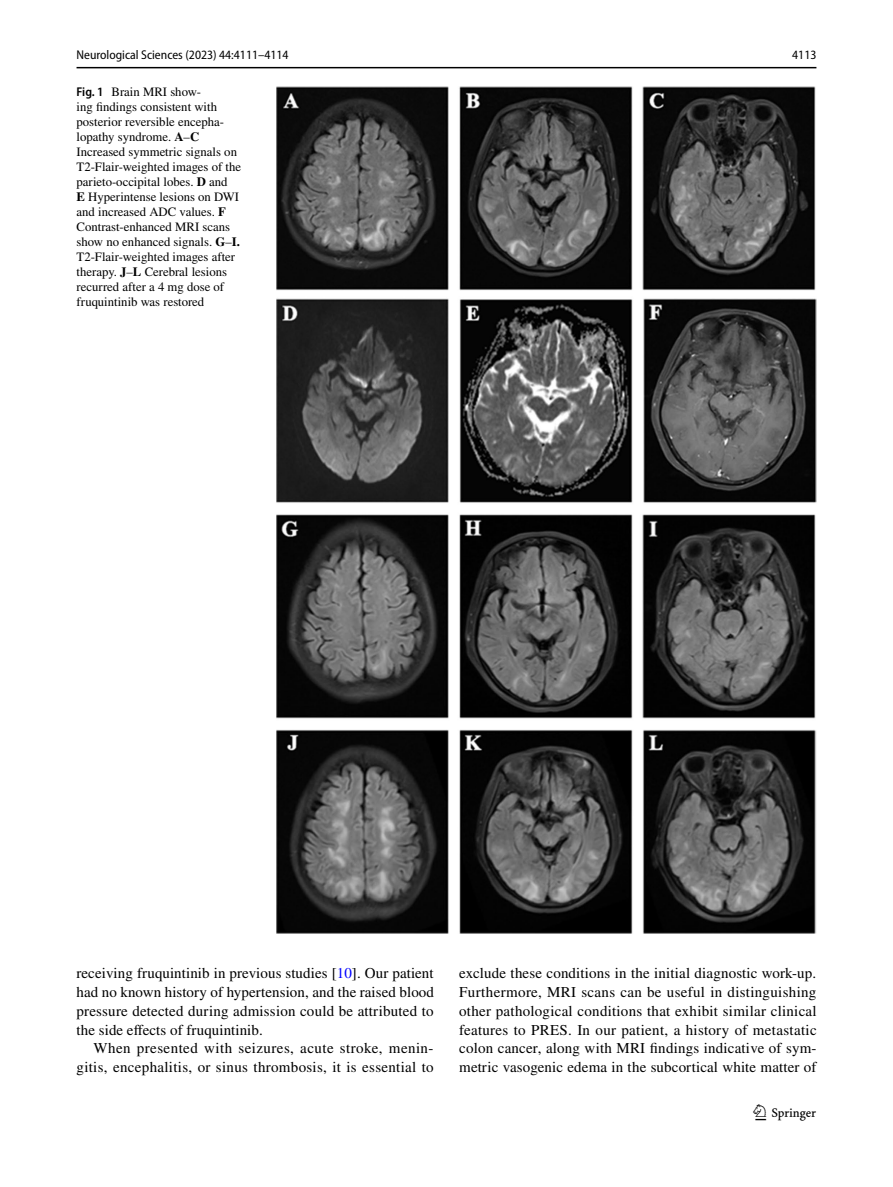
<style>
.page{position:relative;width:893px;height:1187px;background:#fff}
.page>*{position:absolute;margin:0;border:0;box-sizing:border-box;transform-origin:0 0}
.t1{font:22.5px "Springnew Regular 3";color:#000}
.t2{font:15px/18.8px "STIX";letter-spacing:.015em;color:#000;text-align:justify}
.t3{font:12.75px/15px "STIX";color:#000}
.t4{font:semi-condensed 12.75px "Myriad Pro";color:#000}
.s1{font-family:"Myriad Pro";font-weight:600;font-stretch:semi-condensed}
.s2{font-weight:700}
.s3{color:#00f}
</style>
<div class="page">
<hr style="left:77px;top:67px;width:739px;height:1px;background:#000">
<img style="left:276px;top:87px;width:540px;height:846px">
<p class="t4" style="left:77px;top:48px;width:214px">Neurological Sciences (2023) 44:4111–4114</p>
<p class="t4" style="left:792px;top:48px;width:26px">4113</p>
<p class="t3" style="left:77px;top:85px;width:166px"><span class="s1">Fig. 1</span> Brain MRI show-<br>ing findings consistent with posterior reversible encepha&shy;lopathy syndrome. <span class="s2">A</span>–<span class="s2">C<br></span>Increased symmetric signals on<br>T2-Flair-weighted images of the parieto-occipital lobes. <span class="s2">D</span> and<br><span class="s2">E</span> Hyperintense lesions on DWI and increased ADC values. <span class="s2">F<br></span>Contrast-enhanced MRI scans show no enhanced signals. <span class="s2">G</span>–<span class="s2">I.<br></span>T2-Flair-weighted images after therapy. <span class="s2">J</span>–<span class="s2">L</span> Cerebral lesions recurred after a 4 mg dose of fruquintinib was restored</p>
<p class="t2" style="left:77px;top:964px;width:359px">receiving fruquintinib in previous studies [<span class="s3">10</span>]. Our patient had no known history of hypertension, and the raised blood pressure detected during admission could be attributed to the side effects of fruquintinib.</p>
<p class="t2" style="left:77px;top:1039px;width:359px;text-align:right">When presented with seizures, acute stroke, menin&shy;gitis, encephalitis, or sinus thrombosis, it is essential to</p>
<p class="t2" style="left:459px;top:964px;width:359px">exclude these conditions in the initial diagnostic work-up.<br>Furthermore, MRI scans can be useful in distinguishing other pathological conditions that exhibit similar clinical features to PRES. In our patient, a history of metastatic colon cancer, along with MRI findings indicative of sym&shy;metric vasogenic edema in the subcortical white matter of</p>
<h1 class="t1" style="left:755px;top:1104px;width:62px">1 3</h1>
</div>
